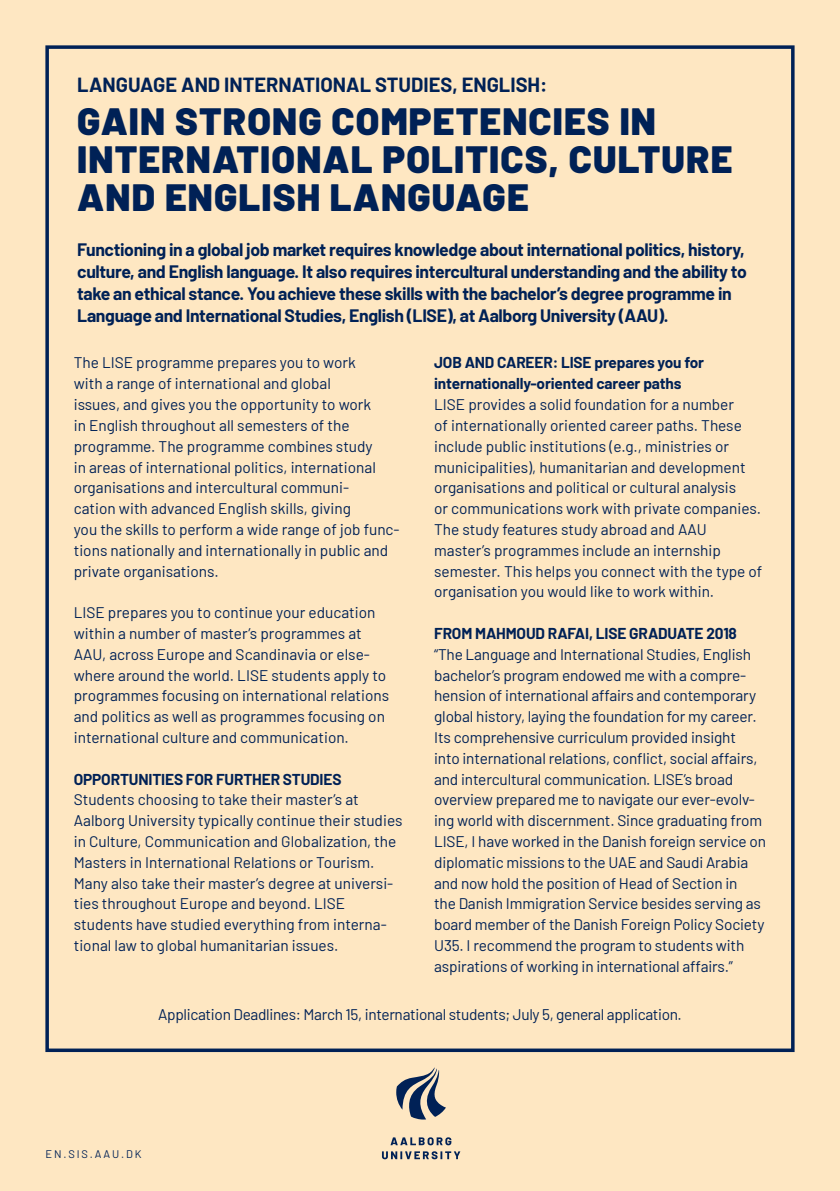
<style>
.page{position:relative;width:840px;height:1191px;background:#fff}
.page>*{position:absolute;margin:0;border:0;box-sizing:border-box;transform-origin:0 0}
.t1{font:900 38px/38px "Barlow";letter-spacing:.03em;color:#002156}
.t2{font:700 20px "Barlow";color:#002156}
.t3{font:700 17.6px/22px "Barlow";letter-spacing:-.02em;color:#002156}
.t4{font:15.4px/20.8px "Barlow";color:#002156}
.t5{font:700 15.4px/20.8px "Barlow";letter-spacing:-.01em;color:#002156}
.t6{font:15.4px "Barlow";letter-spacing:-.02em;color:#002156}
.t7{font:11px "Barlow";letter-spacing:.175em;color:#002156}
</style>
<div class="page">
<div style="left:0;top:0;width:839px;height:1191px;background:#fee7c2"></div>
<div style="left:45px;top:45px;width:749px;height:1007px;border:4px solid #002156"></div>
<svg style="left:390px;top:1137px;width:61px;height:8px"></svg>
<svg style="left:382px;top:1151px;width:78px;height:8px"></svg>
<svg style="left:396px;top:1067px;width:49px;height:52px"></svg>
<p class="t2" style="left:77px;top:70px;width:471px">LANGUAGE AND INTERNATIONAL STUDIES, ENGLISH:</p>
<h1 class="t1" style="left:77px;top:100px;width:656px">GAIN STRONG COMPETENCIES IN<br>INTERNATIONAL POLITICS, CULTURE<br>AND ENGLISH LANGUAGE</h1>
<p class="t3" style="left:77px;top:237px;width:670px">Functioning in a global job market requires knowledge about international politics, history, culture, and English language. It also requires intercultural understanding and the ability to take an ethical stance. You achieve these skills with the bachelor’s degree programme in Language and International Studies, English (LISE), at Aalborg University (AAU).</p>
<p class="t4" style="left:74px;top:351px;width:327px">The LISE programme prepares you to work<br>with a range of international and global<br>issues, and gives you the opportunity to work<br>in English throughout all semesters of the programme. The programme combines study<br>in areas of international politics, international organisations and intercultural communi-<br>cation with advanced English skills, giving<br>you the skills to perform a wide range of job func&shy;tions nationally and internationally in public and private organisations.</p>
<p class="t4" style="left:74px;top:601px;width:317px">LISE prepares you to continue your education within a number of master’s programmes at AAU, across Europe and Scandinavia or else&shy;where around the world. LISE students apply to programmes focusing on international relations and politics as well as programmes focusing on international culture and communication.</p>
<p class="t5" style="left:74px;top:767px;width:269px">OPPORTUNITIES FOR FURTHER STUDIES</p>
<p class="t4" style="left:74px;top:788px;width:330px">Students choosing to take their master’s at Aalborg University typically continue their studies in Culture, Communication and Globalization, the Masters in International Relations or Tourism.<br>Many also take their master’s degree at universi&shy;ties throughout Europe and beyond. LISE students have studied everything from interna&shy;tional law to global humanitarian issues.</p>
<p class="t5" style="left:434px;top:351px;width:271px">JOB AND CAREER: LISE prepares you for internationally-oriented career paths</p>
<p class="t4" style="left:434px;top:393px;width:329px">LISE provides a solid foundation for a number<br>of internationally oriented career paths. These include public institutions (e.g., ministries or municipalities), humanitarian and development organisations and political or cultural analysis<br>or communications work with private companies.<br>The study features study abroad and AAU master’s programmes include an internship semester. This helps you connect with the type of organisation you would like to work within.</p>
<p class="t5" style="left:434px;top:622px;width:304px">FROM MAHMOUD RAFAI, LISE GRADUATE 2018</p>
<p class="t4" style="left:434px;top:642px;width:333px">“The Language and International Studies, English bachelor’s program endowed me with a compre&shy;hension of international affairs and contemporary global history, laying the foundation for my career.<br>Its comprehensive curriculum provided insight<br>into international relations, conflict, social affairs, and intercultural communication. LISE’s broad overview prepared me to navigate our ever-evolv&shy;ing world with discernment. Since graduating from LISE, I have worked in the Danish foreign service on diplomatic missions to the UAE and Saudi Arabia and now hold the position of Head of Section in<br>the Danish Immigration Service besides serving as board member of the Danish Foreign Policy Society U35. I recommend the program to students with aspirations of working in international affairs.”</p>
<p class="t6" style="left:158px;top:1003px;width:525px">Application Deadlines: March 15, international students; July 5, general application.</p>
<p class="t7" style="left:45px;top:1146px;width:98px">EN.SIS.AAU.DK</p>
</div>
